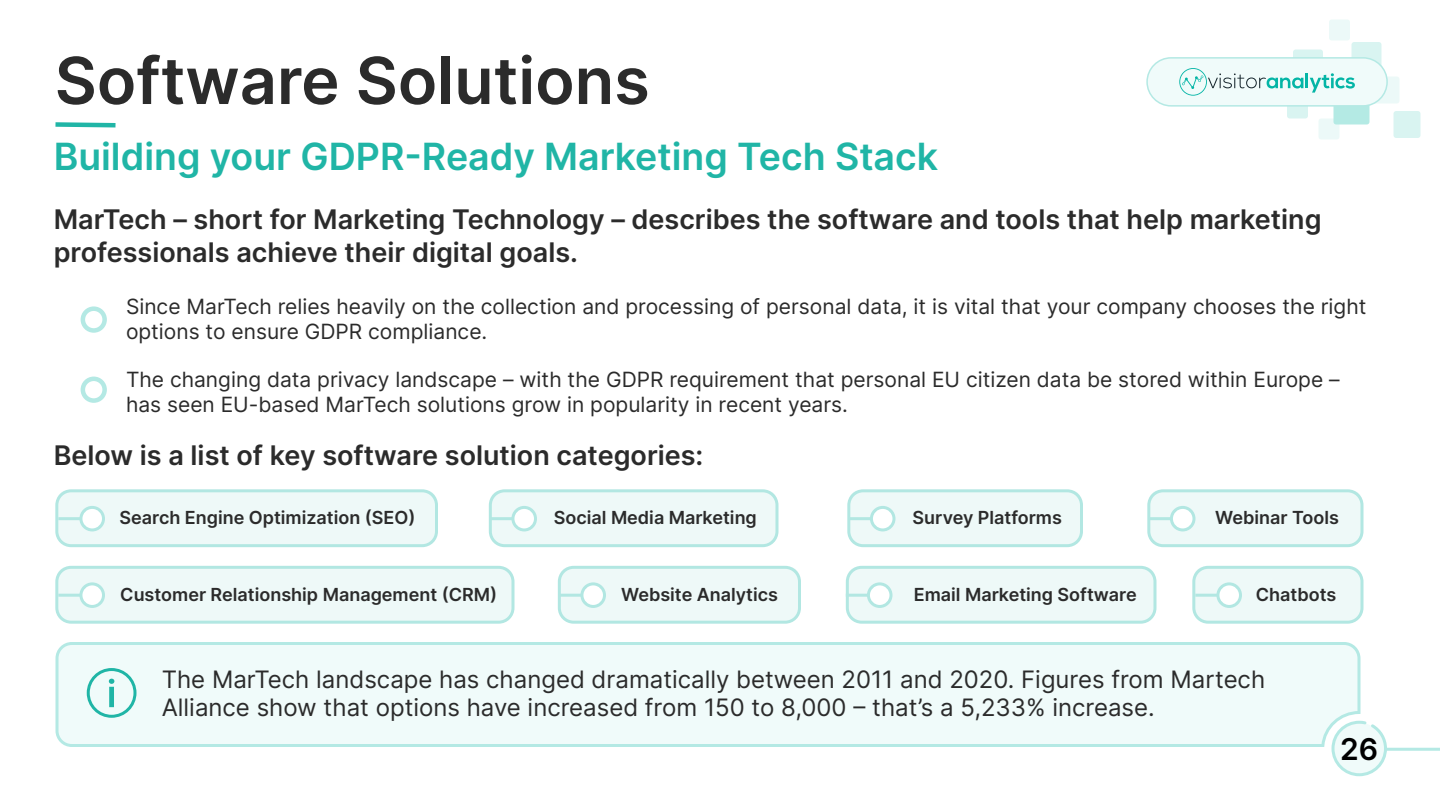
<style>
.page{position:relative;width:1440px;height:810px;background:#fff}
.page>*{position:absolute;margin:0;border:0;box-sizing:border-box;transform-origin:0 0}
.t1{font:600 64.8px "Inter";color:#2b2b2b}
.t2{font:600 37.5px "Inter";color:#20b5a6}
.t3{font:600 30px "Inter";color:#000}
.t4{font:600 27px/32.4px "Inter";color:#2b2b2b}
.t5{font:24px/28.8px "Inter";color:#2b2b2b}
.t6{font:21px/25.2px "Inter";color:#2b2b2b}
.t7{font:600 18px "Inter";color:#2b2b2b}
</style>
<div class="page">
<hr style="left:1386px;top:748px;width:54px;height:3px;background:#b4e9e4">
<svg style="left:1331px;top:721px;width:58px;height:56px"></svg>
<div style="left:1373px;top:76px;width:27px;height:28px;background:#ecf9f8;border-radius:3px"></div>
<div style="left:1319px;top:118px;width:21px;height:22px;background:#ecf9f8;border-radius:3px"></div>
<div style="left:1329px;top:20px;width:21px;height:20px;background:#ecf9f8;border-radius:3px"></div>
<div style="left:1287px;top:98px;width:21px;height:20px;background:#d9f4f1;border-radius:3px"></div>
<div style="left:1394px;top:111px;width:27px;height:27px;background:#d9f4f1;border-radius:3px"></div>
<div style="left:1352px;top:42px;width:30px;height:30px;background:#d9f4f1;border-radius:3px"></div>
<div style="left:1293px;top:50px;width:30px;height:30px;background:#d9f4f1;border-radius:3px"></div>
<div style="left:1334px;top:88px;width:36px;height:36px;background:#b4eae4;border-radius:3px"></div>
<div style="left:1147px;top:58px;width:240px;height:48px;background:#f0fbfa;border-radius:24px"></div>
<div style="left:1146px;top:57px;width:242px;height:50px;border:2px solid #b4e9e4;border-radius:24px"></div>
<svg style="left:1179px;top:68px;width:176px;height:28px"></svg>
<svg style="left:55px;top:642px;width:1307px;height:106px"></svg>
<div style="left:57px;top:490px;width:379px;height:55px;background:#eef9f8;border-radius:11px"></div>
<div style="left:55px;top:489px;width:383px;height:58px;border:3px solid #b2e7e2;border-radius:14px"></div>
<hr style="left:58px;top:517px;width:35px;height:3px;background:#b2e7e2">
<svg style="left:79px;top:506px;width:26px;height:25px"></svg>
<div style="left:490px;top:490px;width:287px;height:55px;background:#eef9f8;border-radius:11px"></div>
<div style="left:489px;top:489px;width:290px;height:58px;border:3px solid #b2e7e2;border-radius:14px"></div>
<div style="left:559px;top:567px;width:240px;height:55px;background:#eef9f8;border-radius:11px"></div>
<div style="left:558px;top:566px;width:243px;height:58px;border:3px solid #b2e7e2;border-radius:14px"></div>
<div style="left:849px;top:490px;width:232px;height:55px;background:#eef9f8;border-radius:11px"></div>
<div style="left:847px;top:489px;width:236px;height:58px;border:3px solid #b2e7e2;border-radius:14px"></div>
<div style="left:1149px;top:490px;width:213px;height:55px;background:#eef9f8;border-radius:11px"></div>
<div style="left:1147px;top:489px;width:217px;height:58px;border:3px solid #b2e7e2;border-radius:14px"></div>
<div style="left:1194px;top:567px;width:168px;height:55px;background:#eef9f8;border-radius:11px"></div>
<div style="left:1192px;top:566px;width:172px;height:58px;border:3px solid #b2e7e2;border-radius:14px"></div>
<div style="left:847px;top:567px;width:308px;height:55px;background:#eef9f8;border-radius:11px"></div>
<div style="left:846px;top:566px;width:311px;height:58px;border:3px solid #b2e7e2;border-radius:14px"></div>
<div style="left:57px;top:567px;width:456px;height:55px;background:#eef9f8;border-radius:11px"></div>
<div style="left:55px;top:566px;width:460px;height:58px;border:3px solid #b2e7e2;border-radius:14px"></div>
<hr style="left:58px;top:594px;width:35px;height:3px;background:#b2e7e2">
<svg style="left:79px;top:582px;width:26px;height:26px"></svg>
<div style="left:81px;top:306px;width:26px;height:27px;border:4px solid #b4e9e4;border-radius:50%"></div>
<div style="left:81px;top:377px;width:26px;height:26px;border:4px solid #b4e9e4;border-radius:50%"></div>
<hr style="left:490px;top:517px;width:35px;height:3px;background:#b2e7e2">
<svg style="left:511px;top:506px;width:26px;height:25px"></svg>
<hr style="left:849px;top:517px;width:34px;height:3px;background:#b2e7e2">
<svg style="left:870px;top:506px;width:26px;height:25px"></svg>
<hr style="left:1149px;top:517px;width:34px;height:3px;background:#b2e7e2">
<svg style="left:1170px;top:506px;width:26px;height:25px"></svg>
<hr style="left:559px;top:594px;width:35px;height:3px;background:#b2e7e2">
<svg style="left:580px;top:582px;width:26px;height:26px"></svg>
<hr style="left:846px;top:594px;width:34px;height:3px;background:#b2e7e2">
<svg style="left:867px;top:582px;width:25px;height:26px"></svg>
<hr style="left:1195px;top:594px;width:35px;height:3px;background:#b2e7e2">
<svg style="left:1216px;top:582px;width:26px;height:26px"></svg>
<svg style="left:55px;top:122px;width:61px;height:6px"></svg>
<div style="left:87px;top:668px;width:49px;height:50px;border:3px solid #20b5a6;border-radius:50%"></div>
<svg style="left:109px;top:679px;width:5px;height:28px"></svg>
<h1 class="t1" style="left:55px;top:33px;width:597px">Software Solutions</h1>
<h2 class="t2" style="left:54px;top:129px;width:886px">Building your GDPR-Ready Marketing Tech Stack</h2>
<p class="t4" style="left:54px;top:203px;width:1269px">MarTech – short for Marketing Technology – describes the software and tools that help marketing professionals achieve their digital goals.</p>
<p class="t6" style="left:126px;top:293px;width:1242px">Since MarTech relies heavily on the collection and processing of personal data, it is vital that your company chooses the right options to ensure GDPR compliance.</p>
<p class="t6" style="left:126px;top:366px;width:1215px">The changing data privacy landscape – with the GDPR requirement that personal EU citizen data be stored within Europe – has seen EU-based MarTech solutions grow in popularity in recent years.</p>
<p class="t4" style="left:54px;top:438px;width:651px">Below is a list of key software solution categories:</p>
<p class="t7" style="left:120px;top:505px;width:298px">Search Engine Optimization (SEO)</p>
<p class="t7" style="left:554px;top:505px;width:205px">Social Media Marketing</p>
<p class="t7" style="left:913px;top:505px;width:151px">Survey Platforms</p>
<p class="t7" style="left:1215px;top:505px;width:125px">Webinar Tools</p>
<p class="t7" style="left:120px;top:581px;width:379px">Customer Relationship Management (CRM)</p>
<p class="t7" style="left:914px;top:581px;width:224px">Email Marketing Software</p>
<p class="t7" style="left:1256px;top:581px;width:82px">Chatbots</p>
<p class="t7" style="left:621px;top:581px;width:158px">Website Analytics</p>
<p class="t5" style="left:162px;top:664px;width:1105px">The MarTech landscape has changed dramatically between 2011 and 2020. Figures from Martech<br>Alliance show that options have increased from 150 to 8,000 – that’s a 5,233% increase.</p>
<h3 class="t3" style="left:1340px;top:727px;width:40px">26</h3>
</div>
